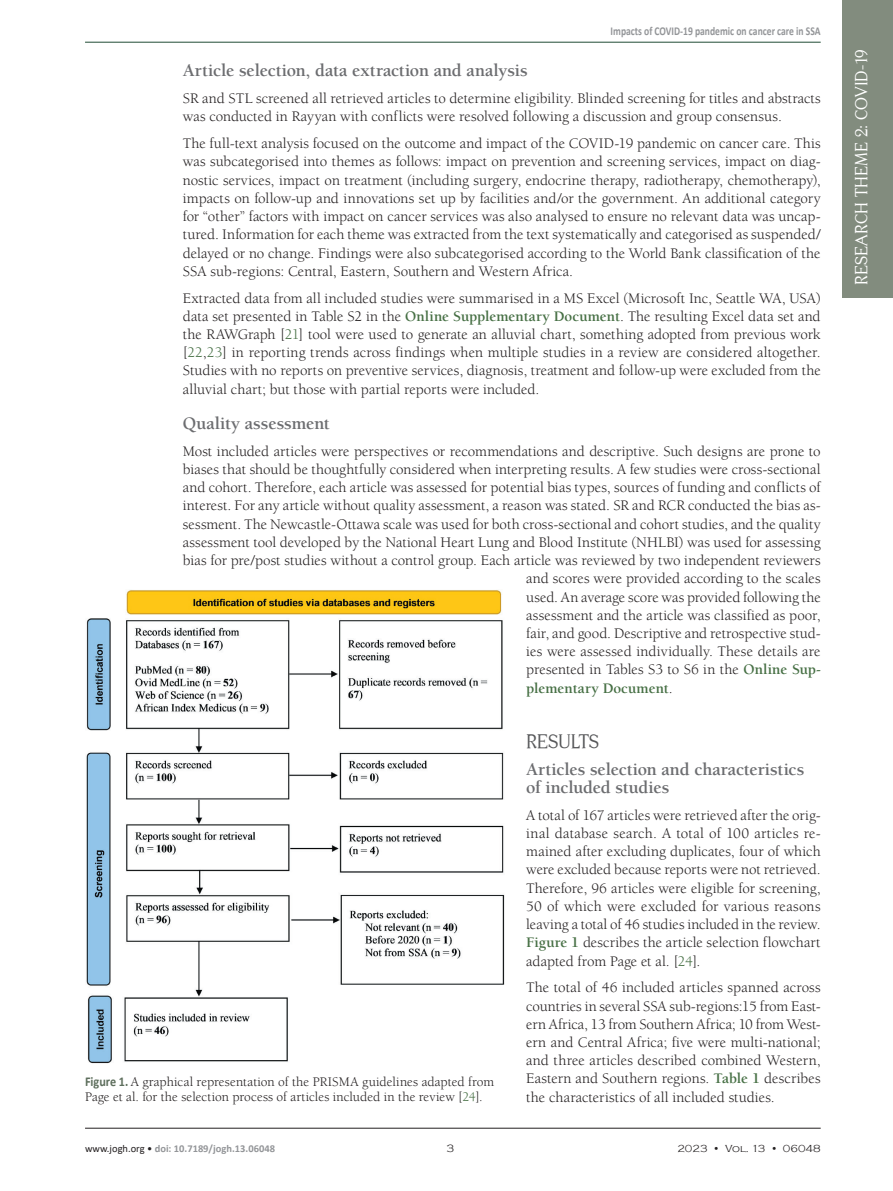
<style>
.page{position:relative;width:893px;height:1191px;background:#fff}
.page>*{position:absolute;margin:0;border:0;box-sizing:border-box;transform-origin:0 0}
.Podnaslovi_PAPERS{font:19.5px "Centabel";letter-spacing:-.015em;color:#57585a}
.Podnaslovi_PAPERS_2{font:700 18px/18.1px "Berkeley Std";letter-spacing:-.005em;color:#6c6d70}
.t1{font:17.1px "Centabel";letter-spacing:.005em;color:#fff}
.Tekst_Osnovni{font:15px/18.1px "Berkeley Std";color:#231f20;text-align:justify}
.Tekst_Osnovni-2{font:700 15px "Berkeley Std";color:#477045}
.potpisi_Figure_Table{font:13.5px/15.8px "Berkeley Std";color:#231f20}
.t2{font:700 12px "Calibri";color:#939598;scale:.8 1}
.t3{font:300 10.95px "Copperplate Gothic";color:#231f20}
.t4{font:700 10.5px "Calibri";color:#939598}
.t5{font:300 10.5px "Copperplate Gothic";color:#231f20}
.s1{font-weight:700;color:#477045}
.s2{color:#477045}
.s3{font-weight:400;color:#231f20}
.s4{font-family:"Calibri";font-weight:700;color:#5d6e5c}
</style>
<div class="page">
<hr style="left:85px;top:1128px;width:736px;height:1px;background:#231f20">
<hr style="left:85px;top:42px;width:736px;height:1px;background:#204c34">
<div style="left:842px;top:0;width:51px;height:298px;background:#828c7e"></div>
<img style="left:86px;top:590px;width:419px;height:473px">
<p class="t2" style="left:611px;top:22px;width:264px">Impacts of COVID-19 pandemic on cancer care in SSA</p>
<p class="Podnaslovi_PAPERS_2" style="left:183px;top:62px;width:346px">Article selection, data extraction and analysis</p>
<p class="Tekst_Osnovni" style="left:183px;top:90px;width:639px">SR and STL screened all retrieved articles to determine eligibility. Blinded screening for titles and abstracts was conducted in Rayyan with conflicts were resolved following a discussion and group consensus.</p>
<p class="Tekst_Osnovni" style="left:183px;top:135px;width:639px">The full-text analysis focused on the outcome and impact of the COVID-19 pandemic on cancer care. This was subcategorised into themes as follows: impact on prevention and screening services, impact on diag&shy;nostic services, impact on treatment (including surgery, endocrine therapy, radiotherapy, chemotherapy), impacts on follow-up and innovations set up by facilities and/or the government. An additional category for “other” factors with impact on cancer services was also analysed to ensure no relevant data was uncap&shy;tured. Information for each theme was extracted from the text systematically and categorised as suspended/ delayed or no change. Findings were also subcategorised according to the World Bank classification of the SSA sub-regions: Central, Eastern, Southern and Western Africa.</p>
<p class="Tekst_Osnovni" style="left:183px;top:289px;width:639px">Extracted data from all included studies were summarised in a MS Excel (Microsoft Inc, Seattle WA, USA) data set presented in Table S2 in the <span class="s1">Online Supplementary Document</span>. The resulting Excel data set and the RAWGraph [<span class="s2">21</span>] tool were used to generate an alluvial chart, something adopted from previous work [<span class="s2">22</span>,<span class="s2">23</span>] in reporting trends across findings when multiple studies in a review are considered altogether.<br>Studies with no reports on preventive services, diagnosis, treatment and follow-up were excluded from the alluvial chart; but those with partial reports were included.</p>
<p class="Podnaslovi_PAPERS_2" style="left:183px;top:414px;width:149px">Quality assessment</p>
<p class="Tekst_Osnovni" style="left:183px;top:442px;width:639px">Most included articles were perspectives or recommendations and descriptive. Such designs are prone to</p>
<p class="Tekst_Osnovni" style="left:183px;top:460px;width:639px">biases that should be thoughtfully considered when interpreting results. A few studies were cross-sectional</p>
<p class="Tekst_Osnovni" style="left:183px;top:478px;width:639px">and cohort. Therefore, each article was assessed for potential bias types, sources of funding and conflicts of</p>
<p class="Tekst_Osnovni" style="left:183px;top:497px;width:639px">interest. For any article without quality assessment, a reason was stated. SR and RCR conducted the bias as-</p>
<p class="Tekst_Osnovni" style="left:183px;top:515px;width:639px">sessment. The Newcastle-Ottawa scale was used for both cross-sectional and cohort studies, and the quality</p>
<p class="Tekst_Osnovni" style="left:183px;top:533px;width:639px">assessment tool developed by the National Heart Lung and Blood Institute (NHLBI) was used for assessing</p>
<p class="Tekst_Osnovni" style="left:183px;top:551px;width:639px">bias for pre/post studies without a control group. Each article was reviewed by two independent reviewers</p>
<p class="Tekst_Osnovni" style="left:526px;top:570px;width:296px">and scores were provided according to the scales</p>
<p class="Tekst_Osnovni" style="left:526px;top:588px;width:296px">used. An average score was provided following the</p>
<p class="Tekst_Osnovni" style="left:526px;top:606px;width:296px">assessment and the article was classified as poor,</p>
<p class="Tekst_Osnovni" style="left:526px;top:624px;width:296px">fair, and good. Descriptive and retrospective stud-</p>
<p class="Tekst_Osnovni" style="left:526px;top:642px;width:296px">ies were assessed individually. These details are</p>
<p class="Tekst_Osnovni" style="left:526px;top:661px;width:296px">presented in Tables S3 to S6 in the <span class="s1">Online Sup-</span></p>
<p class="Tekst_Osnovni-2" style="left:526px;top:680px;width:148px">plementary Document<span class="s3">.</span></p>
<p class="Podnaslovi_PAPERS" style="left:526px;top:730px;width:74px">RESULTS</p>
<p class="Podnaslovi_PAPERS_2" style="left:526px;top:760px;width:280px">Articles selection and characteristics of included studies</p>
<p class="Tekst_Osnovni" style="left:526px;top:806px;width:296px">A total of 167 articles were retrieved after the orig&shy;inal database search. A total of 100 articles re&shy;mained after excluding duplicates, four of which were excluded because reports were not retrieved.<br>Therefore, 96 articles were eligible for screening, 50 of which were excluded for various reasons leaving a total of 46 studies included in the review.<br><span class="s1">Figure 1</span> describes the article selection flowchart adapted from Page et al. [<span class="s2">24</span>].</p>
<p class="Tekst_Osnovni" style="left:526px;top:978px;width:296px">The total of 46 included articles spanned across countries in several SSA sub-regions:15 from East&shy;ern Africa, 13 from Southern Africa; 10 from West&shy;ern and Central Africa; five were multi-national; and three articles described combined Western, Eastern and Southern regions. <span class="s1">Table 1</span> describes the characteristics of all included studies.</p>
<p class="potpisi_Figure_Table" style="left:85px;top:1073px;width:411px"><span class="s4">Figure 1.</span> A graphical representation of the PRISMA guidelines adapted from<br>Page et al. for the selection process of articles included in the review [<span class="s2">24</span>].</p>
<p class="t4" style="left:85px;top:1141px;width:191px"><span class="s3">www.jogh.org •</span> doi: 10.7189/jogh.13.06048</p>
<p class="t3" style="left:447px;top:1142px;width:9px">3</p>
<p class="t5" style="left:677px;top:1142px;width:145px">2023 • Vol. 13 • 06048</p>
<p class="t1" style="left:851px;top:285px;width:237px;rotate:-90deg">RESEARCH THEME 2: COVID-19</p>
</div>
